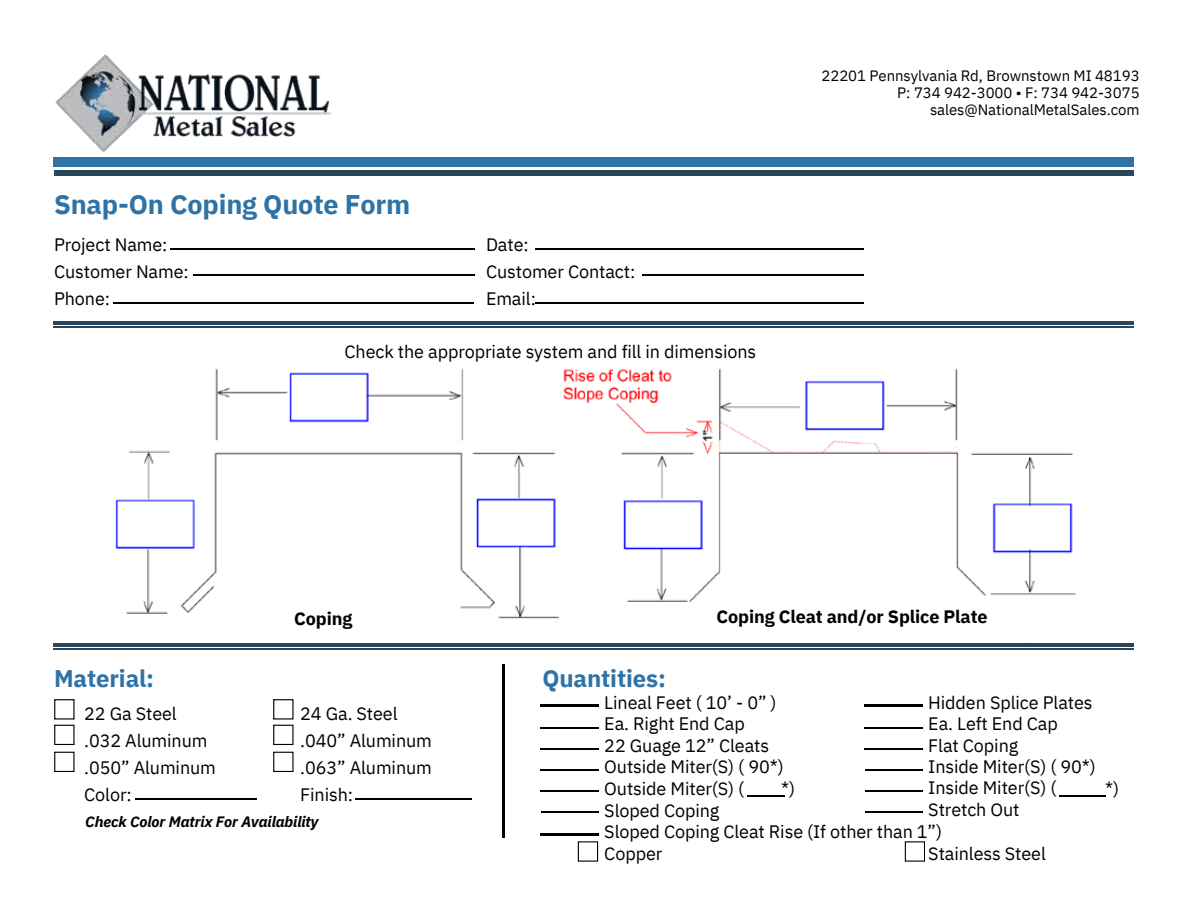
<style>
.page{position:relative;width:1188px;height:918px;background:#fff}
.page>*{position:absolute;margin:0;border:0;box-sizing:border-box;transform-origin:0 0}
.t1{font:700 27px "IBM Plex Sans";letter-spacing:-.005em;color:#2f73a6}
.t2{font:700 24px "IBM Plex Sans";letter-spacing:-.005em;color:#2f73a6}
.t3{font:18px/27px "IBM Plex Sans";letter-spacing:-.005em;color:#000}
.t4{font:700 18px "IBM Plex Sans";letter-spacing:-.005em;color:#000}
.t5{font:15px/16.8px "IBM Plex Sans";letter-spacing:-.005em;color:#000;text-align:right}
.t6{font:italic 700 15px "IBM Plex Sans";letter-spacing:-.005em;color:#000}
</style>
<div class="page">
<img style="left:55px;top:54px;width:277px;height:98px">
<svg style="left:54px;top:699px;width:21px;height:46px"></svg>
<svg style="left:54px;top:752px;width:21px;height:20px"></svg>
<hr style="left:135px;top:798px;width:121px;height:2px;background:#000">
<svg style="left:273px;top:699px;width:21px;height:46px"></svg>
<svg style="left:273px;top:752px;width:21px;height:20px"></svg>
<hr style="left:113px;top:302px;width:361px;height:1px;background:#000">
<hr style="left:171px;top:249px;width:304px;height:1px;background:#000">
<hr style="left:194px;top:275px;width:281px;height:1px;background:#000">
<hr style="left:356px;top:798px;width:116px;height:2px;background:#000">
<hr style="left:536px;top:249px;width:328px;height:1px;background:#000">
<hr style="left:536px;top:303px;width:328px;height:1px;background:#000">
<hr style="left:643px;top:275px;width:221px;height:1px;background:#000">
<hr style="left:54px;top:322px;width:1080px;height:3px;background:#29465c">
<hr style="left:54px;top:327px;width:1080px;height:1px;background:#29465c">
<div style="left:54px;top:157px;width:1080px;height:9px;background:#2f73a6"></div>
<hr style="left:54px;top:171px;width:1080px;height:4px;background:#29465c">
<hr style="left:541px;top:705px;width:57px;height:1px;background:#000">
<hr style="left:541px;top:727px;width:57px;height:2px;background:#000">
<hr style="left:541px;top:748px;width:57px;height:2px;background:#000">
<hr style="left:541px;top:769px;width:57px;height:2px;background:#000">
<hr style="left:541px;top:790px;width:57px;height:2px;background:#000">
<hr style="left:865px;top:705px;width:57px;height:1px;background:#000">
<hr style="left:865px;top:727px;width:57px;height:2px;background:#000">
<hr style="left:865px;top:748px;width:57px;height:2px;background:#000">
<hr style="left:503px;top:664px;width:1px;height:173px;background:#000">
<hr style="left:1059px;top:795px;width:47px;height:2px;background:#000">
<hr style="left:54px;top:644px;width:1080px;height:3px;background:#29465c">
<hr style="left:54px;top:649px;width:1080px;height:1px;background:#29465c">
<hr style="left:747px;top:795px;width:37px;height:2px;background:#000">
<img style="left:115px;top:368px;width:961px;height:251px">
<hr style="left:541px;top:811px;width:57px;height:2px;background:#000">
<hr style="left:541px;top:834px;width:57px;height:1px;background:#000">
<svg style="left:578px;top:841px;width:20px;height:21px"></svg>
<hr style="left:865px;top:769px;width:57px;height:2px;background:#000">
<hr style="left:865px;top:790px;width:57px;height:2px;background:#000">
<hr style="left:865px;top:811px;width:57px;height:2px;background:#000">
<svg style="left:905px;top:841px;width:20px;height:21px"></svg>
<h4 class="t1" style="left:54px;top:187px;width:358px">Snap-On Coping Quote Form</h4>
<h1 class="t3" style="left:54px;top:231px;width:136px">Project Name:<br>Customer Name:<br>Phone:</h1>
<p class="t3" style="left:486px;top:231px;width:151px">Date:<br>Customer Contact:<br>Email:</p>
<h3 class="t3" style="left:345px;top:338px;width:413px">Check the appropriate system and fill in dimensions</h3>
<p class="t5" style="left:822px;top:67px;width:320px">22201 Pennsylvania Rd, Brownstown MI 48193</p>
<p class="t5" style="left:897px;top:84px;width:244px">P: 734 942-3000 • F: 734 942-3075 sales@NationalMetalSales.com</p>
<p class="t4" style="left:294px;top:607px;width:60px">Coping</p>
<p class="t2" style="left:54px;top:663px;width:102px">Material:</p>
<h4 class="t2" style="left:542px;top:663px;width:125px">Quantities:</h4>
<h3 class="t4" style="left:717px;top:604px;width:273px">Coping Cleat and/or Splice Plate</h3>
<h4 class="t3" style="left:84px;top:700px;width:133px">22 Ga Steel .032 Aluminum .050” Aluminum<br>Color:</h4>
<h4 class="t3" style="left:300px;top:700px;width:133px">24 Ga. Steel .040” Aluminum .063” Aluminum<br>Finish:</h4>
<p class="t6" style="left:85px;top:811px;width:235px">Check Color Matrix For Availability</p>
<h2 class="t3" style="left:604px;top:691px;width:181px;line-height:21.3px">Lineal Feet ( 10’ - 0” )<br>Ea. Right End Cap<br>22 Guage 12” Cleats<br>Outside Miter(S) ( 90*)</h2>
<h4 class="t3" style="left:928px;top:691px;width:169px;line-height:21.3px">Hidden Splice Plates<br>Ea. Left End Cap<br>Flat Coping<br>Inside Miter(S) ( 90*)<br>Inside Miter(S) (<br>Stretch Out</h4>
<h4 class="t3" style="left:604px;top:778px;width:142px;line-height:21.3px">Outside Miter(S) (<br>Sloped Coping</h4>
<h5 class="t3" style="left:781px;top:775px;width:16px">*)</h5>
<h2 class="t3" style="left:1105px;top:775px;width:16px">*)</h2>
<h4 class="t3" style="left:604px;top:818px;width:339px">Sloped Coping Cleat Rise (If other than 1”)</h4>
<h4 class="t3" style="left:604px;top:840px;width:60px">Copper</h4>
<p class="t3" style="left:928px;top:840px;width:119px">Stainless Steel</p>
</div>
